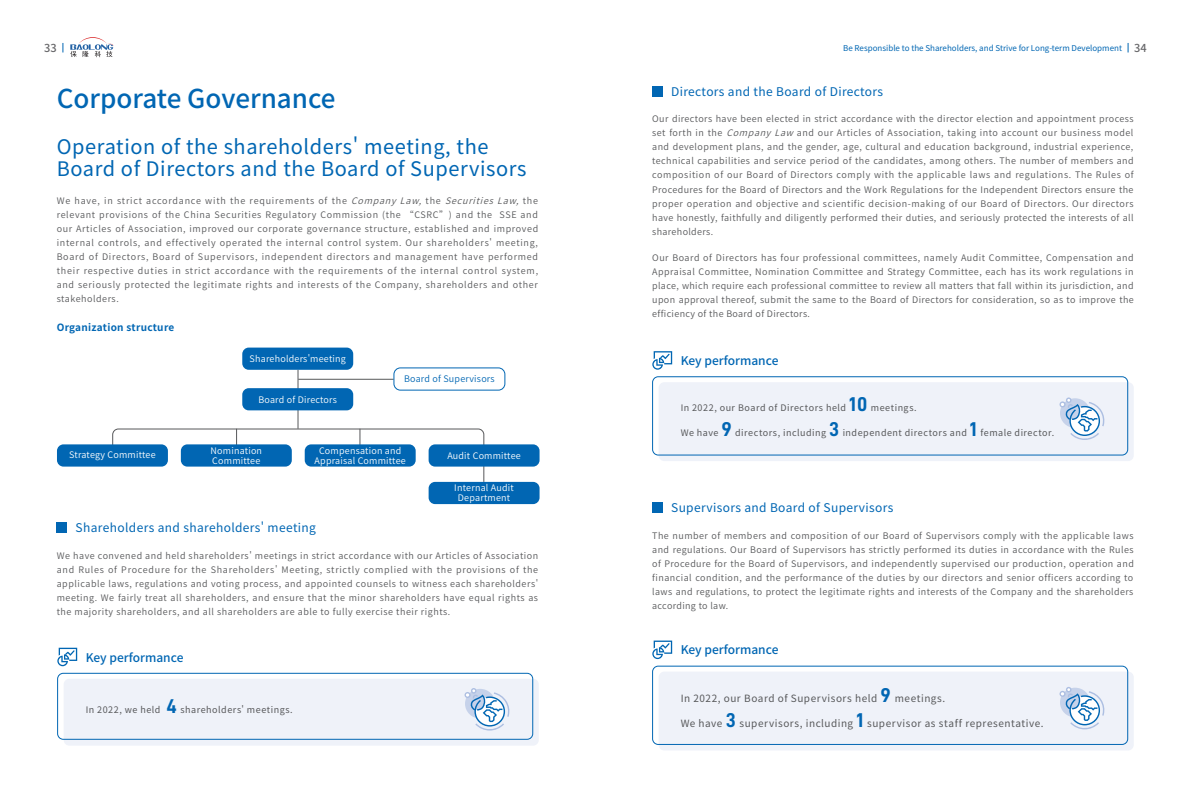
<style>
.page{position:relative;width:1191px;height:808px;background:#fff}
.page>*{position:absolute;margin:0;border:0;box-sizing:border-box;transform-origin:0 0}
.t1{font:500 26px "Source Han Sans CN";color:#0166b3}
.无_样式{font:20px/22px "Source Han Sans CN";letter-spacing:.03em;color:#0166b3}
.内文样式{font:20px "D DIN PRO Bold";color:#0166b3}
.无_样式-2{font:12px "Source Han Sans CN";letter-spacing:.03em;color:#0166b3}
.t2{font:500 12px "Source Han Sans CN";color:#0166b3}
.t3{font:500 11px "Source Han Sans CN";color:#666669}
.内文样式-2{font:10px "Source Han Sans CN";letter-spacing:.055em;color:#57585a}
.无_样式-3{font:700 10px "Source Han Sans CN";letter-spacing:.03em;color:#0166b3}
.t4{font:9px/14px "Source Han Sans CN";letter-spacing:.045em;color:#57585a;text-align:justify}
.t5{font:9px/10px "Source Han Sans CN";letter-spacing:.025em;color:#fff;text-align:center}
.内文样式-3{font:9px "Source Han Sans CN";letter-spacing:.055em;color:#57585a}
.t6{font:9px "Source Han Sans CN";letter-spacing:.025em;color:#0166b3}
.t7{font:8px "Source Han Sans SC";color:#0166b3}
.s1{font-family:"Source Han Sans CN";font-weight:500;font-size:11px;color:#666669}
.s2{font-style:italic}
.s3{font-family:"D DIN PRO Bold";font-size:20px;color:#0166b3}
</style>
<div class="page">
<svg style="left:57px;top:648px;width:20px;height:18px"></svg>
<div style="left:64px;top:679px;width:475px;height:67px;background:#eff2f9;border-radius:6px"></div>
<div style="left:57px;top:673px;width:476px;height:67px;border:1px solid #0166b3;border-radius:6px"></div>
<svg style="left:464px;top:688px;width:46px;height:42px"></svg>
<div style="left:57px;top:522px;width:10px;height:11px;background:#0166b3"></div>
<hr style="left:298px;top:379px;width:96px;height:1px;background:#57585a">
<hr style="left:298px;top:370px;width:1px;height:59px;background:#57585a">
<svg style="left:112px;top:428px;width:372px;height:54px"></svg>
<div style="left:242px;top:348px;width:111px;height:22px;background:#0166b3;border-radius:6px"></div>
<div style="left:242px;top:388px;width:111px;height:22px;background:#0166b3;border-radius:6px"></div>
<div style="left:394px;top:368px;width:111px;height:22px;border:1px solid #0166b3;border-radius:6px"></div>
<div style="left:305px;top:444px;width:111px;height:23px;background:#0166b3;border-radius:6px"></div>
<div style="left:428px;top:444px;width:111px;height:23px;background:#0166b3;border-radius:6px"></div>
<div style="left:428px;top:482px;width:111px;height:22px;background:#0166b3;border-radius:6px"></div>
<div style="left:181px;top:444px;width:111px;height:23px;background:#0166b3;border-radius:6px"></div>
<div style="left:57px;top:444px;width:111px;height:23px;background:#0166b3;border-radius:6px"></div>
<svg style="left:652px;top:351px;width:20px;height:19px"></svg>
<div style="left:658px;top:382px;width:475px;height:79px;background:#eff2f9;border-radius:6px"></div>
<div style="left:652px;top:376px;width:476px;height:79px;border:1px solid #0166b3;border-radius:6px"></div>
<svg style="left:1059px;top:397px;width:46px;height:43px"></svg>
<svg style="left:652px;top:640px;width:20px;height:19px"></svg>
<div style="left:658px;top:671px;width:475px;height:79px;background:#eff2f9;border-radius:6px"></div>
<div style="left:652px;top:666px;width:476px;height:79px;border:1px solid #0166b3;border-radius:6px"></div>
<svg style="left:1059px;top:687px;width:46px;height:42px"></svg>
<div style="left:652px;top:502px;width:10px;height:11px;background:#0166b3"></div>
<div style="left:652px;top:86px;width:10px;height:10px;background:#0166b3"></div>
<svg style="left:70px;top:37px;width:43px;height:20px"></svg>
<p class="t3" style="left:44px;top:42px;width:14px">33</p>
<p class="t7" style="left:843px;top:43px;width:305px">Be Responsible to the Shareholders, and Strive for Long-term Development <span class="s1">34</span></p>
<p class="t1" style="left:57px;top:84px;width:280px">Corporate Governance</p>
<p class="无_样式" style="left:57px;top:136px;width:471px">Operation of the shareholders' meeting, the<br>Board of Directors and the Board of Supervisors</p>
<p class="t4" style="left:57px;top:193px;width:483px">We have, in strict accordance with the requirements of the <span class="s2">CompanyLaw,</span>the <span class="s2">SecuritiesLaw,</span>the relevant provisions of the China Securities Regulatory Commission (the “CSRC”) and the SSE and our Articles of Association, improved our corporate governance structure, established and improved internal controls, and effectively operated the internal control system. Our shareholders' meeting, Board of Directors, Board of Supervisors, independent directors and management have performed their respective duties in strict accordance with the requirements of the internal control system, and seriously protected the legitimate rights and interests of the Company, shareholders and other stakeholders.</p>
<p class="无_样式-3" style="left:57px;top:322px;width:119px">Organization structure</p>
<p class="t5" style="left:69px;top:450px;width:88px">Strategy Committee</p>
<p class="t5" style="left:249px;top:354px;width:98px">Shareholders'meeting</p>
<p class="t5" style="left:258px;top:395px;width:80px">Board of Directors</p>
<p class="t6" style="left:404px;top:373px;width:92px">Board of Supervisors</p>
<p class="t5" style="left:210px;top:446px;width:53px;text-align:left">Nomination<br>Committee</p>
<p class="t5" style="left:314px;top:446px;width:93px">Compensation and<br>Appraisal Committee</p>
<p class="t5" style="left:447px;top:451px;width:75px">Audit Committee</p>
<p class="t5" style="left:454px;top:483px;width:61px">Internal Audit<br>Department</p>
<p class="无_样式-2" style="left:76px;top:521px;width:242px">Shareholders and shareholders' meeting</p>
<p class="t4" style="left:57px;top:549px;width:483px">We have convened and held shareholders' meetings in strict accordance with our Articles of Association and Rules of Procedure for the Shareholders' Meeting, strictly complied with the provisions of the applicable laws, regulations and voting process, and appointed counsels to witness each shareholders' meeting. We fairly treat all shareholders, and ensure that the minor shareholders have equal rights as the majority shareholders, and all shareholders are able to fully exercise their rights.</p>
<p class="t2" style="left:86px;top:650px;width:99px">Key performance</p>
<p class="内文样式-3" style="left:86px;top:704px;width:76px">In 2022, we held</p>
<p class="内文样式" style="left:167px;top:695px;width:12px">4</p>
<p class="内文样式-3" style="left:180px;top:704px;width:114px">shareholders' meetings.</p>
<p class="无_样式-2" style="left:671px;top:85px;width:213px">Directors and the Board of Directors</p>
<p class="t4" style="left:652px;top:112px;width:483px">Our directors have been elected in strict accordance with the director election and appointment process set forth in the <span class="s2">CompanyLaw</span>and our Articles of Association, taking into account our business model and development plans, and the gender, age, cultural and education background, industrial experience, technical capabilities and service period of the candidates, among others. The number of members and composition of our Board of Directors comply with the applicable laws and regulations. The Rules of Procedures for the Board of Directors and the Work Regulations for the Independent Directors ensure the proper operation and objective and scientific decision-making of our Board of Directors. Our directors have honestly, faithfully and diligently performed their duties, and seriously protected the interests of all shareholders.</p>
<p class="t4" style="left:652px;top:251px;width:483px">Our Board of Directors has four professional committees, namely Audit Committee, Compensation and Appraisal Committee, Nomination Committee and Strategy Committee, each has its work regulations in place, which require each professional committee to review all matters that fall within its jurisdiction, and upon approval thereof, submit the same to the Board of Directors for consideration, so as to improve the efficiency of the Board of Directors.</p>
<p class="t2" style="left:680px;top:354px;width:99px">Key performance</p>
<p class="内文样式-3" style="left:680px;top:403px;width:167px">In 2022, our Board of Directors held</p>
<p class="内文样式" style="left:849px;top:393px;width:20px">10</p>
<p class="内文样式-3" style="left:870px;top:403px;width:47px">meetings.</p>
<p class="内文样式-3" style="left:680px;top:428px;width:39px">We have</p>
<p class="内文样式" style="left:721px;top:418px;width:12px">9</p>
<p class="内文样式-3" style="left:735px;top:428px;width:93px">directors, including</p>
<p class="内文样式" style="left:829px;top:418px;width:12px">3</p>
<p class="内文样式-3" style="left:842px;top:428px;width:126px">independent directors and</p>
<p class="内文样式" style="left:970px;top:418px;width:8px">1</p>
<p class="内文样式-3" style="left:980px;top:428px;width:75px">female director.</p>
<p class="无_样式-2" style="left:671px;top:501px;width:224px">Supervisors and Board of Supervisors</p>
<p class="t4" style="left:652px;top:529px;width:483px">The number of members and composition of our Board of Supervisors comply with the applicable laws and regulations. Our Board of Supervisors has strictly performed its duties in accordance with the Rules of Procedure for the Board of Supervisors, and independently supervised our production, operation and financial condition, and the performance of the duties by our directors and senior officers according to laws and regulations, to protect the legitimate rights and interests of the Company and the shareholders according to law.</p>
<p class="t2" style="left:680px;top:643px;width:99px">Key performance</p>
<p class="内文样式-2" style="left:680px;top:693px;width:266px">In 2022, our Board of Supervisors held <span class="s3">9</span> meetings.</p>
<p class="内文样式-2" style="left:680px;top:718px;width:364px">We have <span class="s3">3</span> supervisors, including <span class="s3">1</span> supervisor as staff representative.</p>
</div>
